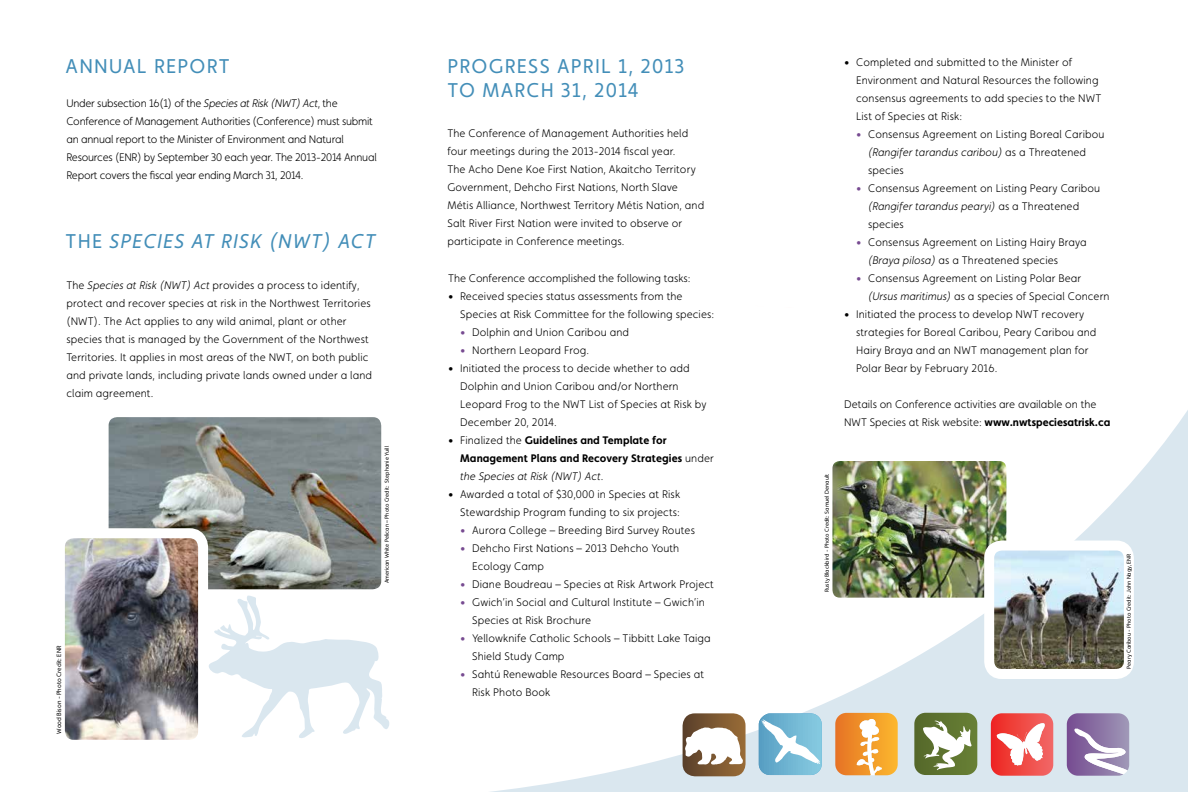
<style>
.page{position:relative;width:1188px;height:792px;background:#fff}
.page>*{position:absolute;margin:0;border:0;box-sizing:border-box;transform-origin:0 0}
.t1{font:20px/24px "Faricy New";letter-spacing:.06em;color:#438eb8}
.t2{font:italic 20px "Faricy New";letter-spacing:.06em;color:#438eb8}
.t3{font:300 11px/18px "Faricy New";letter-spacing:.01em;color:#000}
.t4{font:300 11px/18px "Faricy New";letter-spacing:-.02em;color:#000}
.t5{font:700 11px/18px "Faricy New";letter-spacing:.01em;color:#000}
.t6{font:6.3px "Faricy New";color:#000}
.t7{font:5.7px "Faricy New";color:#000}
.s1{font-style:italic}
.s2{font-style:normal}
.s3{color:#774b91}
.s4{font-weight:700}
.s5{font-weight:300}
.s6{font-weight:300;font-style:italic}
</style>
<div class="page">
<svg style="left:490px;top:410px;width:698px;height:382px"></svg>
<svg style="left:1067px;top:713px;width:71px;height:63px;background:#a898bd"></svg>
<img style="left:110px;top:419px;width:270px;height:169px">
<div style="left:99px;top:408px;width:292px;height:191px;border:10px solid #fff;border-radius:13px"></div>
<img style="left:66px;top:539px;width:131px;height:200px">
<div style="left:55px;top:528px;width:153px;height:222px;border:10px solid #fff;border-radius:14px"></div>
<svg style="left:683px;top:713px;width:63px;height:63px"></svg>
<svg style="left:991px;top:713px;width:62px;height:63px"></svg>
<svg style="left:835px;top:713px;width:63px;height:62px;background:#f1a750"></svg>
<svg style="left:914px;top:713px;width:63px;height:62px"></svg>
<svg style="left:759px;top:713px;width:63px;height:62px"></svg>
<img style="left:833px;top:462px;width:172px;height:135px">
<div style="left:822px;top:451px;width:194px;height:157px;border:10px solid #fff;border-radius:12px"></div>
<svg style="left:208px;top:596px;width:182px;height:142px"></svg>
<img style="left:995px;top:552px;width:128px;height:116px">
<div style="left:984px;top:541px;width:150px;height:138px;border:10px solid #fff;border-radius:13px"></div>
<h1 class="t1" style="left:66px;top:54px;width:166px">ANNUAL REPORT</h1>
<p class="t4" style="left:66px;top:94px;width:312px">Under subsection 16(1) of the <span class="s1">Species at Risk (NWT) Act</span>, the Conference of Management Authorities (Conference) must submit an annual report to the Minister of Environment and Natural Resources (ENR) by September 30 each year. The 2013-2014 Annual Report covers the fiscal year ending March 31, 2014.</p>
<h1 class="t2" style="left:66px;top:229px;width:311px"><span class="s2">THE</span> SPECIES AT RISK (NWT) ACT</h1>
<p class="t3" style="left:66px;top:276px;width:307px">The <span class="s1">Species at Risk (NWT) Act</span> provides a process to identify, protect and recover species at risk in the Northwest Territories (NWT). The Act applies to any wild animal, plant or other species that is managed by the Government of the Northwest Territories. It applies in most areas of the NWT, on both public and private lands, including private lands owned under a land claim agreement.</p>
<p class="t7" style="left:384px;top:583px;width:139px;rotate:-90deg">AMERICAN WHITE PELICAN – PHOTO CREDIT: STEPHANIE YUILL</p>
<p class="t6" style="left:55px;top:734px;width:90px;rotate:-90deg">WOOD BISON - PHOTO CREDIT: EN R</p>
<h1 class="t1" style="left:447px;top:54px;width:238px">PROGRESS APRIL 1, 2013<br>TO MARCH 31, 2014</h1>
<p class="t3" style="left:856px;top:53px;width:247px;text-indent:-12px">• Completed and submitted to the Minister of Environment and Natural Resources the following consensus agreements to add species to the NWT List of Species at Risk:</p>
<p class="t3" style="left:868px;top:125px;width:238px;text-indent:-12px"><span class="s3">•</span> Consensus Agreement on Listing Boreal Caribou <span class="s1">(Rangifer tarandus caribou)</span> as a Threatened species</p>
<p class="t3" style="left:868px;top:179px;width:234px;text-indent:-12px"><span class="s3">•</span> Consensus Agreement on Listing Peary Caribou <span class="s1">(Rangifer tarandus pearyi)</span> as a Threatened species</p>
<p class="t3" style="left:868px;top:233px;width:220px;text-indent:-12px"><span class="s3">•</span> Consensus Agreement on Listing Hairy Braya <span class="s1">(Braya pilosa)</span> as a Threatened species</p>
<p class="t3" style="left:868px;top:269px;width:243px;text-indent:-12px"><span class="s3">•</span> Consensus Agreement on Listing Polar Bear <span class="s1">(Ursus maritimus)</span> as a species of Special Concern</p>
<p class="t3" style="left:856px;top:305px;width:242px;text-indent:-12px">• Initiated the process to develop NWT recovery strategies for Boreal Caribou, Peary Caribou and Hairy Braya and an NWT management plan for Polar Bear by February 2016.</p>
<p class="t3" style="left:844px;top:395px;width:268px">Details on Conference activities are available on the<br>NWT Species at Risk website: <span class="s4">www.nwtspeciesatrisk.ca</span></p>
<p class="t3" style="left:447px;top:125px;width:258px">The Conference of Management Authorities held four meetings during the 2013-2014 fiscal year.<br>The Acho Dene Koe First Nation, Akaitcho Territory Government, Dehcho First Nations, North Slave Métis Alliance, Northwest Territory Métis Nation, and Salt River First Nation were invited to observe or participate in Conference meetings.</p>
<p class="t3" style="left:448px;top:269px;width:244px">The Conference accomplished the following tasks:</p>
<p class="t3" style="left:460px;top:287px;width:256px;text-indent:-12px">• Received species status assessments from the<br>Species at Risk Committee for the following species:</p>
<p class="t3" style="left:460px;top:323px;width:170px"><span class="s3">•</span> Dolphin and Union Caribou and</p>
<p class="t3" style="left:460px;top:341px;width:131px"><span class="s3">•</span> Northern Leopard Frog.</p>
<p class="t3" style="left:460px;top:359px;width:248px;text-indent:-12px">• Initiated the process to decide whether to add Dolphin and Union Caribou and/or Northern Leopard Frog to the NWT List of Species at Risk by December 20, 2014.</p>
<p class="t5" style="left:460px;top:431px;width:255px;text-indent:-12px"><span class="s5">• Finalized the</span> Guidelines and Template for<br>Management Plans and Recovery Strategies <span class="s5">under </span><span class="s6">the Species at Risk (NWT) Act</span><span class="s5">.</span></p>
<p class="t3" style="left:448px;top:485px;width:234px;text-align:right">• Awarded a total of $30,000 in Species at Risk<br>Stewardship Program funding to six projects:</p>
<p class="t3" style="left:460px;top:521px;width:236px"><span class="s3">•</span> Aurora College – Breeding Bird Survey Routes</p>
<p class="t3" style="left:472px;top:539px;width:209px;text-indent:-12px"><span class="s3">•</span> Dehcho First Nations – 2013 Dehcho Youth<br>Ecology Camp</p>
<p class="t3" style="left:460px;top:575px;width:255px"><span class="s3">•</span> Diane Boudreau – Species at Risk Artwork Project</p>
<p class="t3" style="left:472px;top:593px;width:234px;text-indent:-12px"><span class="s3">•</span> Gwich’in Social and Cultural Institute – Gwich’in<br>Species at Risk Brochure</p>
<p class="t3" style="left:472px;top:629px;width:240px;text-indent:-12px"><span class="s3">•</span> Yellowknife Catholic Schools – Tibbitt Lake Taiga<br>Shield Study Camp</p>
<p class="t3" style="left:472px;top:665px;width:234px;text-indent:-12px"><span class="s3">•</span> Sahtú Renewable Resources Board – Species at<br>Risk Photo Book</p>
<p class="t7" style="left:824px;top:592px;width:119px;rotate:-90deg">RUSTY BLACKBIRD - PHOTO CREDIT: SAMUEL DENAULT</p>
<p class="t7" style="left:1126px;top:669px;width:117px;rotate:-90deg">PEARY CARIBOU - PHOTO CREDIT: JOHN NAGY, EN R</p>
</div>
